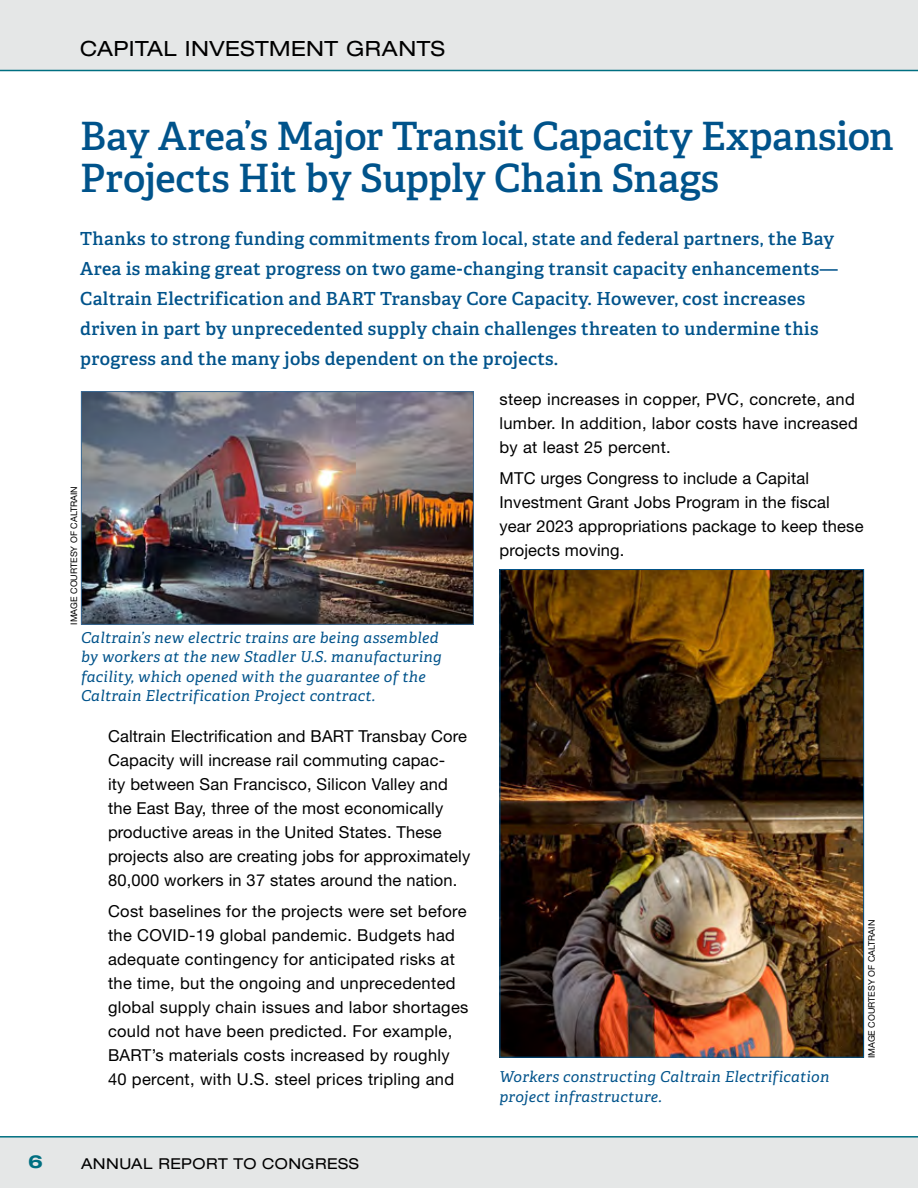
<style>
.page{position:relative;width:918px;height:1188px;background:#e5e7e7}
.page>*{position:absolute;margin:0;border:0;box-sizing:border-box;transform-origin:0 0}
.Main_Headline{font:39px/42px "Adelle PE Sb";letter-spacing:-.01em;color:#00538b}
.Section__Headers{font:expanded 21px "Helvetica Neue LT Std";letter-spacing:.02em;color:#000}
.INTRO{font:18px/30px "Adelle PE Sb";letter-spacing:.02em;color:#00538b}
.t1{font:700 expanded 18px "Helvetica Neue LT Std";color:#006f81}
.Body_Copy_22{font:16.5px/24px "Helvetica Neue LT Std";letter-spacing:.01em;color:#000}
.Captions_2022{font:italic 15px/19.5px "Adelle PE";letter-spacing:.025em;color:#00538b}
.t2{font:expanded 15px "Helvetica Neue LT Std";letter-spacing:.03em;color:#000}
.PHOTO_CREDS{font:9px "Helvetica Neue LT Std";color:#000}
</style>
<div class="page">
<div style="left:0;top:70px;width:918px;height:1068px;background:#fff"></div>
<img style="left:502px;top:571px;width:360px;height:485px">
<img style="left:83px;top:393px;width:389px;height:230px">
<div style="left:81px;top:391px;width:393px;height:234px;border:1px solid #396a96"></div>
<h1 class="Section__Headers" style="left:80px;top:36px;width:366px">CAPITAL INVESTMENT GRANTS</h1>
<p class="Main_Headline" style="left:80px;top:113px;width:815px">Bay Area’s Major Transit Capacity Expansion<br>Projects Hit by Supply Chain Snags</p>
<p class="INTRO" style="left:80px;top:223px;width:759px">Thanks to strong funding commitments from local, state and federal partners, the Bay Area is making great progress on two game-changing transit capacity enhancements— Caltrain Electrification and BART Transbay Core Capacity. However, cost increases driven in part by unprecedented supply chain challenges threaten to undermine this progress and the many jobs dependent on the projects.</p>
<p class="PHOTO_CREDS" style="left:69px;top:625px;width:140px;rotate:-90deg">IMAGE COURTESY OF CALTRAIN</p>
<p class="Captions_2022" style="left:81px;top:627px;width:362px">Caltrain’s new electric trains are being assembled by workers at the new Stadler U.S. manufacturing facility, which opened with the guarantee of the Caltrain Electrification Project contract.</p>
<p class="Body_Copy_22" style="left:108px;top:724px;width:364px">Caltrain Electrification and BART Transbay Core Capacity will increase rail commuting capac-<br>ity between San Francisco, Silicon Valley and the East Bay, three of the most economically productive areas in the United States. These projects also are creating jobs for approximately 80,000 workers in 37 states around the nation.</p>
<p class="Body_Copy_22" style="left:108px;top:899px;width:362px">Cost baselines for the projects were set before the COVID-19 global pandemic. Budgets had adequate contingency for anticipated risks at the time, but the ongoing and unprecedented global supply chain issues and labor shortages could not have been predicted. For example, BART’s materials costs increased by roughly 40 percent, with U.S. steel prices tripling and</p>
<p class="t1" style="left:28px;top:1150px;width:16px">6</p>
<p class="t2" style="left:81px;top:1154px;width:279px">ANNUAL REPORT TO CONGRESS</p>
<p class="Body_Copy_22" style="left:500px;top:387px;width:360px">steep increases in copper, PVC, concrete, and lumber. In addition, labor costs have increased by at least 25 percent.</p>
<p class="Body_Copy_22" style="left:500px;top:465px;width:366px">MTC urges Congress to include a Capital Investment Grant Jobs Program in the fiscal year 2023 appropriations package to keep these projects moving.</p>
<p class="Captions_2022" style="left:499px;top:1067px;width:331px">Workers constructing Caltrain Electrification project infrastructure.</p>
<p class="PHOTO_CREDS" style="left:866px;top:1058px;width:140px;rotate:-90deg">IMAGE COURTESY OF CALTRAIN</p>
</div>
